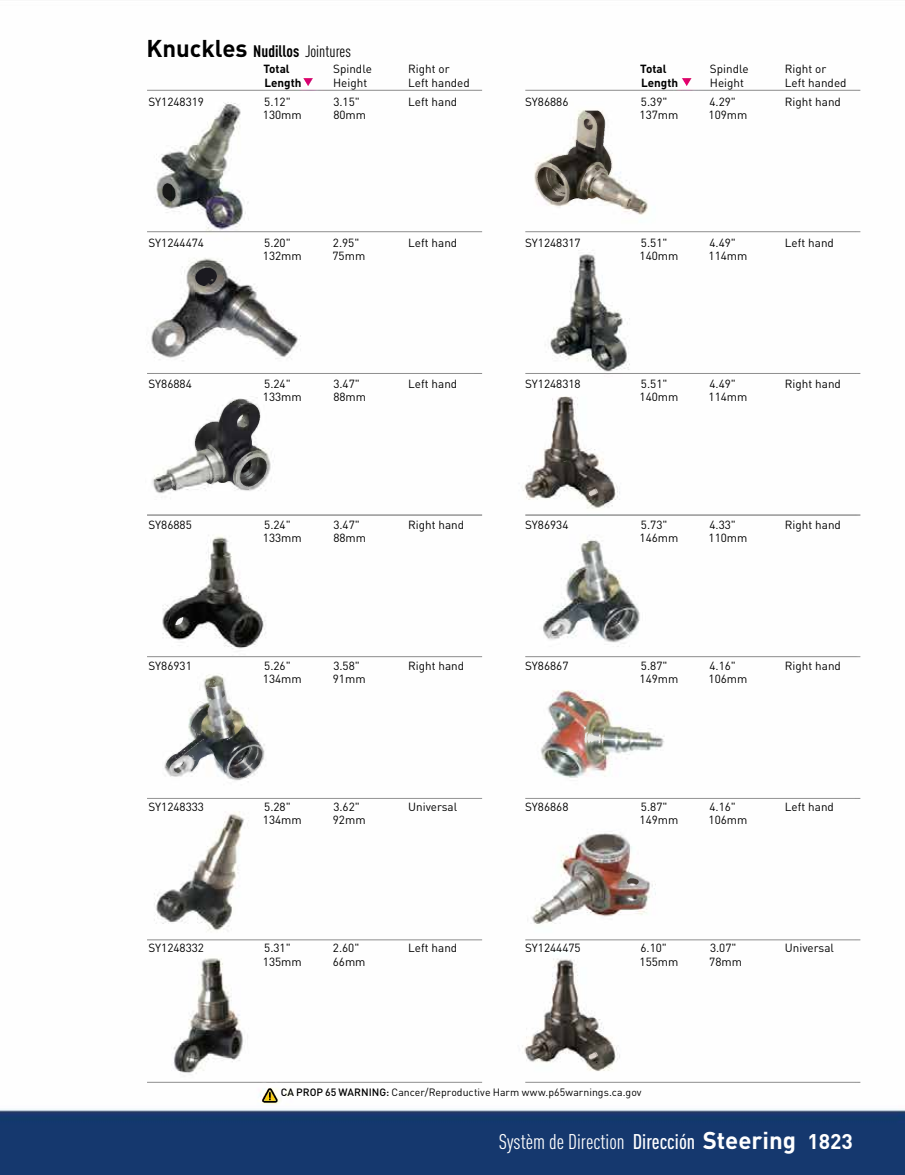
<style>
.page{position:relative;width:905px;height:1175px;background:#fff}
.page>*{position:absolute;margin:0;border:0;box-sizing:border-box;transform-origin:0 0}
.t1{font:condensed 21px "DIN Pro";color:#fff}
.t2{font:condensed 16.5px "DIN Pro";color:#000}
.t3{font:11.7px/13.5px "DIN Pro";color:#000}
.t4{font:700 11.7px/13.5px "DIN Pro";color:#000}
.t5{font:10.5px "DIN Pro";letter-spacing:.005em;color:#000}
.s1{font-weight:700;font-stretch:normal;font-size:24px}
.s2{font-weight:700}
.s3{font-weight:500}
.s4{font-weight:700;font-stretch:normal}
</style>
<div class="page">
<img style="left:0;top:78px;width:904px;height:1096px">
<h2 class="t2" style="left:146px;top:39px;width:206px"><span class="s1">Knuckles</span> <span class="s2">Nudillos</span> Jointures</h2>
<p class="t4" style="left:263px;top:61px;width:39px">Total<br>Length</p>
<p class="t3" style="left:333px;top:61px;width:40px">Spindle<br>Height</p>
<p class="t3" style="left:408px;top:61px;width:63px">Right or<br>Left handed</p>
<p class="t4" style="left:640px;top:61px;width:39px">Total<br>Length</p>
<p class="t3" style="left:709px;top:61px;width:40px">Spindle<br>Height</p>
<p class="t3" style="left:784px;top:61px;width:63px">Right or<br>Left handed</p>
<p class="t3" style="left:149px;top:93px;width:57px">SY1248319</p>
<p class="t3" style="left:263px;top:93px;width:40px">5.12"<br>130mm</p>
<p class="t3" style="left:333px;top:93px;width:34px">3.15"<br>80mm</p>
<p class="t3" style="left:408px;top:93px;width:51px">Left hand</p>
<p class="t3" style="left:525px;top:93px;width:45px">SY86886</p>
<p class="t3" style="left:639px;top:93px;width:40px">5.39"<br>137mm</p>
<p class="t3" style="left:708px;top:93px;width:40px">4.29"<br>109mm</p>
<p class="t3" style="left:784px;top:93px;width:58px">Right hand</p>
<p class="t3" style="left:149px;top:234px;width:57px">SY1244474</p>
<p class="t3" style="left:263px;top:234px;width:40px">5.20"<br>132mm</p>
<p class="t3" style="left:332px;top:234px;width:34px">2.95"<br>75mm</p>
<p class="t3" style="left:408px;top:234px;width:51px">Left hand</p>
<p class="t3" style="left:525px;top:234px;width:57px">SY1248317</p>
<p class="t3" style="left:639px;top:234px;width:40px">5.51"<br>140mm</p>
<p class="t3" style="left:708px;top:234px;width:40px">4.49"<br>114mm</p>
<p class="t3" style="left:784px;top:234px;width:51px">Left hand</p>
<p class="t3" style="left:149px;top:375px;width:45px">SY86884</p>
<p class="t3" style="left:263px;top:375px;width:40px">5.24"<br>133mm</p>
<p class="t3" style="left:333px;top:375px;width:34px">3.47"<br>88mm</p>
<p class="t3" style="left:408px;top:375px;width:51px">Left hand</p>
<p class="t3" style="left:525px;top:375px;width:57px">SY1248318</p>
<p class="t3" style="left:639px;top:375px;width:40px">5.51"<br>140mm</p>
<p class="t3" style="left:708px;top:375px;width:40px">4.49"<br>114mm</p>
<p class="t3" style="left:784px;top:375px;width:58px">Right hand</p>
<p class="t3" style="left:149px;top:516px;width:45px">SY86885</p>
<p class="t3" style="left:263px;top:516px;width:40px">5.24"<br>133mm</p>
<p class="t3" style="left:333px;top:516px;width:34px">3.47"<br>88mm</p>
<p class="t3" style="left:408px;top:516px;width:58px">Right hand</p>
<p class="t3" style="left:525px;top:516px;width:45px">SY86934</p>
<p class="t3" style="left:639px;top:516px;width:40px">5.73"<br>146mm</p>
<p class="t3" style="left:708px;top:516px;width:40px">4.33"<br>110mm</p>
<p class="t3" style="left:784px;top:516px;width:58px">Right hand</p>
<p class="t3" style="left:149px;top:657px;width:45px">SY86931</p>
<p class="t3" style="left:263px;top:657px;width:40px">5.26"<br>134mm</p>
<p class="t3" style="left:333px;top:657px;width:34px">3.58"<br>91mm</p>
<p class="t3" style="left:408px;top:657px;width:58px">Right hand</p>
<p class="t3" style="left:525px;top:657px;width:45px">SY86867</p>
<p class="t3" style="left:639px;top:657px;width:40px">5.87"<br>149mm</p>
<p class="t3" style="left:708px;top:657px;width:40px">4.16"<br>106mm</p>
<p class="t3" style="left:784px;top:657px;width:58px">Right hand</p>
<p class="t3" style="left:149px;top:798px;width:57px">SY1248333</p>
<p class="t3" style="left:263px;top:798px;width:40px">5.28"<br>134mm</p>
<p class="t3" style="left:333px;top:798px;width:34px">3.62"<br>92mm</p>
<p class="t3" style="left:408px;top:798px;width:51px">Universal</p>
<p class="t3" style="left:525px;top:798px;width:45px">SY86868</p>
<p class="t3" style="left:639px;top:798px;width:40px">5.87"<br>149mm</p>
<p class="t3" style="left:708px;top:798px;width:40px">4.16"<br>106mm</p>
<p class="t3" style="left:784px;top:798px;width:51px">Left hand</p>
<p class="t3" style="left:149px;top:940px;width:57px">SY1248332</p>
<p class="t3" style="left:263px;top:940px;width:40px">5.31"<br>135mm</p>
<p class="t3" style="left:333px;top:940px;width:34px">2.60"<br>66mm</p>
<p class="t3" style="left:408px;top:940px;width:51px">Left hand</p>
<p class="t3" style="left:525px;top:939px;width:57px">SY1244475</p>
<p class="t3" style="left:639px;top:939px;width:40px">6.10"<br>155mm</p>
<p class="t3" style="left:709px;top:939px;width:34px">3.07"<br>78mm</p>
<p class="t3" style="left:784px;top:939px;width:51px">Universal</p>
<p class="t5" style="left:281px;top:1083px;width:362px"><span class="s3">CA PROP 65 WARNING:</span> Cancer/Reproductive Harm www.p65warnings.ca.gov</p>
<h1 class="t1" style="left:498px;top:1126px;width:356px">Systèm de Direction <span class="s3">Dirección</span> <span class="s1">Steering</span> <span class="s4">1823</span></h1>
</div>
